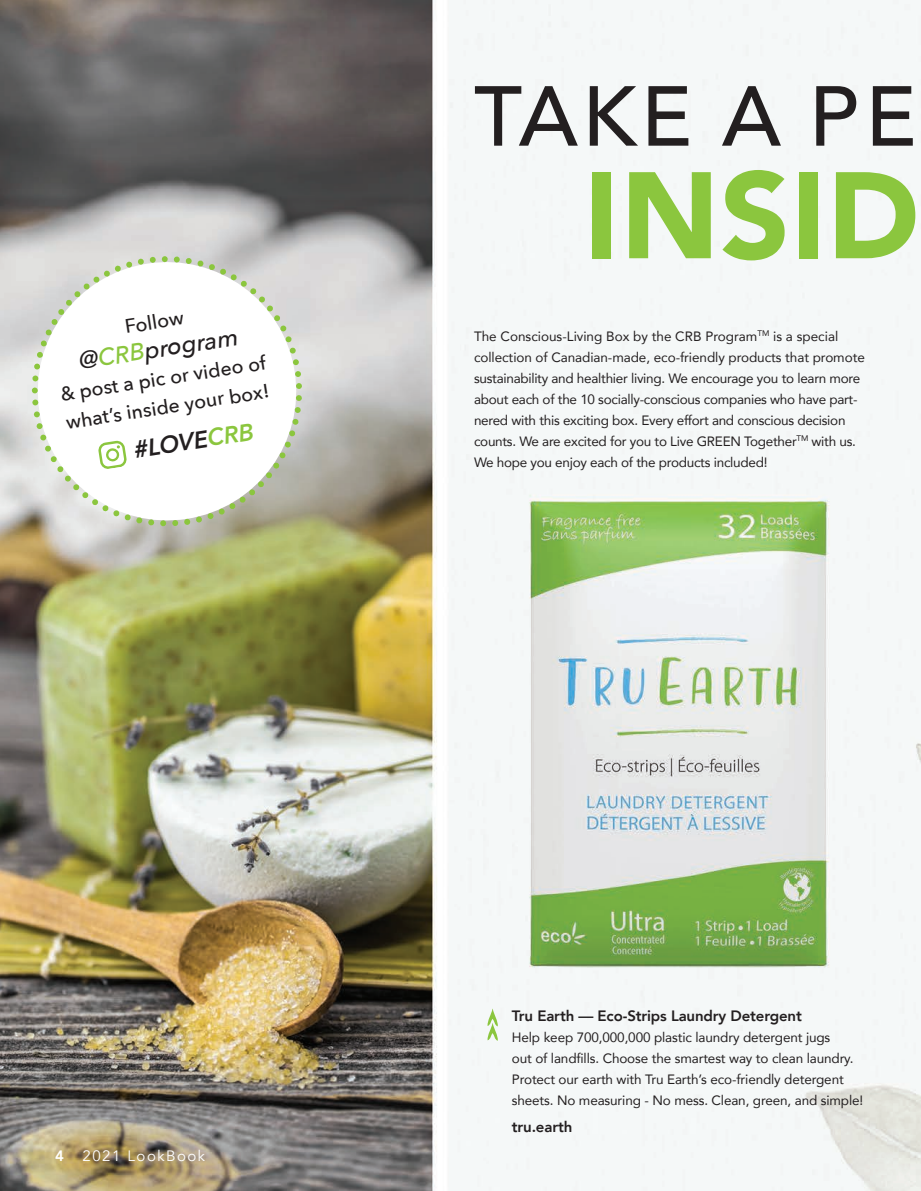
<style>
.page{position:relative;width:921px;height:1191px;background:#fff}
.page>*{position:absolute;margin:0;border:0;box-sizing:border-box;transform-origin:0 0}
.t1{font:900 121.5px "Avenir";letter-spacing:.005em;color:#8bc63e}
.t2{font:500 84px "Avenir";letter-spacing:.05em;color:#231f20}
.t3{font:italic 500 24px "Avenir Next";color:#231f20}
.t4{font:italic 600 24px "Avenir Next";color:#231f20}
.t5{font:500 19.5px/28.5px "Avenir Next";color:#231f20}
.t6{font:800 15px "Avenir";letter-spacing:-.01em;color:#231f20}
.t7{font:15px "Avenir";letter-spacing:.1em;color:#fff}
.t8{font:13.5px/21px "Avenir";letter-spacing:-.01em;color:#231f20}
.s1{color:#8bc63e}
.s2{font-weight:800}
</style>
<div class="page">
<img style="left:0;top:0;width:920px;height:1190px">
<svg style="left:487px;top:1008px;width:11px;height:32px"></svg>
<svg style="left:24px;top:248px;width:286px;height:280px"></svg>
<svg style="left:184px;top:518px;width:6px;height:7px"></svg>
<svg style="left:98px;top:440px;width:29px;height:29px"></svg>
<h3 class="t5" style="left:123px;top:312px;width:61px;rotate:-9deg">Follow</h3>
<h3 class="t3" style="left:76px;top:341px;width:162px;rotate:-9deg">@<span class="s1">CRB</span>program</h3>
<h3 class="t5" style="left:58px;top:379px;width:209px;rotate:-9deg">&amp; post a pic or video of what’s inside your box!</h3>
<h3 class="t4" style="left:131px;top:429px;width:122px;rotate:-9deg">#LOVE<span class="s1">CRB</span></h3>
<h2 class="t2" style="left:474px;top:44px;width:444px">TAKE A PE</h2>
<h1 class="t1" style="left:583px;top:112px;width:337px">INSID</h1>
<p class="t8" style="left:474px;top:325px;width:392px">The Conscious-Living Box by the CRB Program<sup>TM</sup> is a special collection of Canadian-made, eco-friendly products that promote sustainability and healthier living. We encourage you to learn more about each of the 10 socially-conscious companies who have part&shy;nered with this exciting box. Every effort and conscious decision counts. We are excited for you to Live GREEN Together<sup>TM</sup> with us.<br>We hope you enjoy each of the products included!</p>
<p class="t7" style="left:55px;top:1146px;width:151px"><span class="s2">4</span> 2021 LookBook</p>
<p class="t6" style="left:511px;top:1004px;width:291px">Tru Earth — Eco-Strips Laundry Detergent</p>
<p class="t8" style="left:511px;top:1026px;width:353px">Help keep 700,000,000 plastic laundry detergent jugs<br>out of landfills. Choose the smartest way to clean laundry.<br>Protect our earth with Tru Earth’s eco-friendly detergent sheets. No measuring - No mess. Clean, green, and simple!</p>
<p class="t6" style="left:511px;top:1115px;width:62px">tru.earth</p>
</div>
